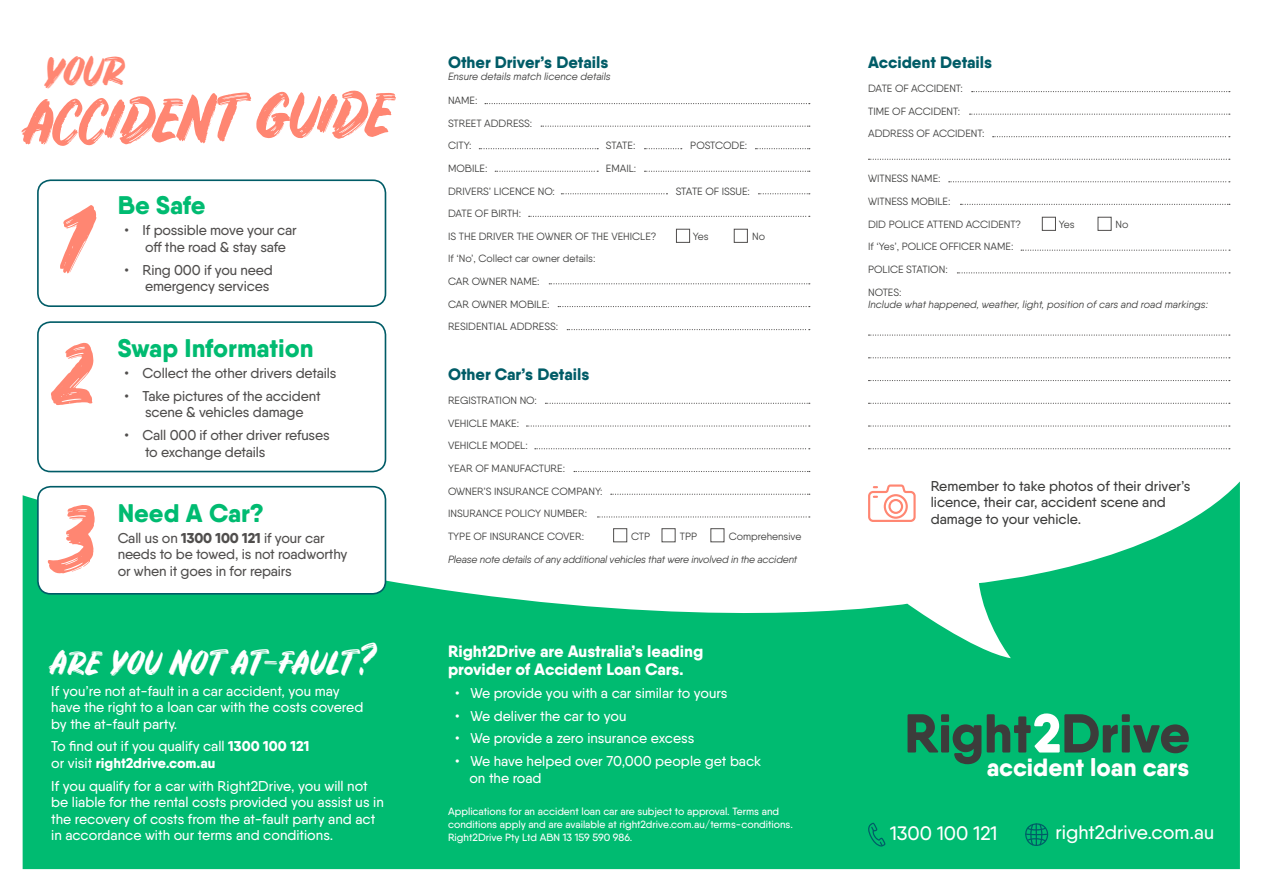
<style>
.page{position:relative;width:1263px;height:893px;background:#fff}
.page>*{position:absolute;margin:0;border:0;box-sizing:border-box;transform-origin:0 0}
.t1{font:56.25px "Rustico";color:#ff8672}
.t2{font:37.5px "Rustico";color:#ff8672}
.t3{font:30.9px "Rustico";letter-spacing:.005em;color:#fff}
.t4{font:800 25.5px "Qanelas Soft";color:#00bb71}
.t5{font:800 24.9px "Qanelas Soft DEMO";color:#fff}
.t6{font:500 19.5px "Qanelas Soft";color:#fff}
.t7{font:800 16.5px/18px "Qanelas Soft";color:#fff}
.t8{font:800 16.5px "Qanelas Soft";color:#005c67}
.t9{font:500 14.25px/16.5px "Qanelas Soft";color:#fff}
.t10{font:500 14.25px/16.5px "Qanelas Soft";letter-spacing:-.01em;color:#504e4d}
.t11{font:500 14.25px/16.5px "Qanelas Soft";color:#3c3c3b}
.t12{font:10.5px/22.6px "Qanelas Soft";color:#3c3c3b}
.t13{font:italic 10.5px "Qanelas Soft";letter-spacing:-.005em;color:#3c3c3b}
.t14{font:500 10.5px/12.8px "Qanelas Soft";color:#fff}
.s1{font-weight:800}
</style>
<div class="page">
<svg style="left:23px;top:481px;width:1217px;height:388px;fill:#00bb71"></svg>
<div style="left:37px;top:179px;width:349px;height:128px;border:2px solid #005c67;border-radius:13px"></div>
<div style="left:37px;top:321px;width:349px;height:151px;border:2px solid #005c67;border-radius:13px"></div>
<div style="left:38px;top:487px;width:347px;height:107px;background:#fff;border-radius:13px"></div>
<div style="left:37px;top:486px;width:349px;height:109px;border:2px solid #005c67;border-radius:13px"></div>
<svg style="left:485px;top:103px;width:325px;height:1px"></svg>
<svg style="left:972px;top:91px;width:258px;height:1px"></svg>
<svg style="left:969px;top:114px;width:261px;height:1px"></svg>
<svg style="left:993px;top:136px;width:237px;height:1px"></svg>
<svg style="left:868px;top:159px;width:362px;height:1px"></svg>
<svg style="left:1021px;top:250px;width:209px;height:1px"></svg>
<svg style="left:868px;top:448px;width:362px;height:1px"></svg>
<svg style="left:868px;top:334px;width:362px;height:2px"></svg>
<svg style="left:868px;top:425px;width:362px;height:2px"></svg>
<svg style="left:868px;top:403px;width:362px;height:1px"></svg>
<svg style="left:868px;top:380px;width:362px;height:1px"></svg>
<svg style="left:949px;top:181px;width:281px;height:1px"></svg>
<svg style="left:960px;top:204px;width:270px;height:1px"></svg>
<svg style="left:541px;top:126px;width:269px;height:1px"></svg>
<svg style="left:561px;top:193px;width:106px;height:1px"></svg>
<svg style="left:529px;top:216px;width:281px;height:1px"></svg>
<svg style="left:549px;top:283px;width:261px;height:1px"></svg>
<svg style="left:957px;top:272px;width:273px;height:1px"></svg>
<svg style="left:558px;top:306px;width:252px;height:1px"></svg>
<svg style="left:567px;top:329px;width:243px;height:1px"></svg>
<svg style="left:868px;top:357px;width:362px;height:1px"></svg>
<svg style="left:545px;top:403px;width:265px;height:1px"></svg>
<svg style="left:526px;top:425px;width:284px;height:2px"></svg>
<svg style="left:535px;top:448px;width:275px;height:1px"></svg>
<svg style="left:574px;top:471px;width:236px;height:1px"></svg>
<svg style="left:597px;top:516px;width:213px;height:1px"></svg>
<svg style="left:611px;top:494px;width:199px;height:1px"></svg>
<svg style="left:495px;top:171px;width:103px;height:1px"></svg>
<svg style="left:644px;top:171px;width:166px;height:1px"></svg>
<svg style="left:479px;top:148px;width:119px;height:1px"></svg>
<svg style="left:644px;top:148px;width:38px;height:1px"></svg>
<svg style="left:755px;top:148px;width:55px;height:1px"></svg>
<svg style="left:758px;top:193px;width:52px;height:1px"></svg>
<div style="left:676px;top:229px;width:14px;height:14px;border:1px solid #504e4d"></div>
<div style="left:1042px;top:217px;width:14px;height:14px;border:1px solid #504e4d"></div>
<div style="left:613px;top:528px;width:14px;height:14px;border:1px solid #504e4d"></div>
<div style="left:662px;top:528px;width:13px;height:14px;border:1px solid #504e4d"></div>
<div style="left:710px;top:528px;width:14px;height:14px;border:1px solid #504e4d"></div>
<div style="left:734px;top:229px;width:14px;height:14px;border:1px solid #504e4d"></div>
<div style="left:1098px;top:217px;width:13px;height:14px;border:1px solid #504e4d"></div>
<svg style="left:867px;top:483px;width:50px;height:40px"></svg>
<svg style="left:907px;top:714px;width:74px;height:50px;background:#1d7c56"></svg>
<svg style="left:987px;top:713px;width:202px;height:40px;background:#2b8c65"></svg>
<svg style="left:1024px;top:823px;width:25px;height:23px"></svg>
<svg style="left:867px;top:822px;width:18px;height:25px"></svg>
<svg style="left:50px;top:304px;width:48px;height:20px"></svg>
<h2 class="t2" style="left:43px;top:50px;width:83px;rotate:-2deg">YOUR</h2>
<h1 class="t1" style="left:25px;top:88px;width:370px;rotate:-1deg">ACCIDENT GUIDE</h1>
<h3 class="t4" style="left:118px;top:189px;width:90px">Be Safe</h3>
<h3 class="t10" style="left:145px;top:222px;width:153px;text-indent:-21px">• If possible move your car off the road &amp; stay safe</h3>
<h3 class="t10" style="left:125px;top:261px;width:150px;text-align:right">• Ring 000 if you need emergency services</h3>
<h3 class="t4" style="left:118px;top:332px;width:197px">Swap Information</h3>
<h3 class="t10" style="left:125px;top:365px;width:213px">• Collect the other drivers details</h3>
<h3 class="t10" style="left:125px;top:388px;width:198px;text-align:center">• Take pictures of the accident scene &amp; vehicles damage</h3>
<h3 class="t10" style="left:145px;top:427px;width:186px;text-indent:-21px">• Call 000 if other driver refuses to exchange details</h3>
<h3 class="t4" style="left:118px;top:496px;width:148px">Need A Car?</h3>
<h3 class="t10" style="left:118px;top:529px;width:231px">Call us on <span class="s1">1300 100 121</span> if your car needs to be towed, is not roadworthy or when it goes in for repairs</h3>
<h3 class="t3" style="left:51px;top:644px;width:325px">ARE YOU NOT AT-FAULT?</h3>
<h3 class="t9" style="left:51px;top:682px;width:314px">If you’re not at-fault in a car accident, you may have the right to a loan car with the costs covered by the at-fault party.</h3>
<h3 class="t9" style="left:51px;top:738px;width:260px">To find out if you qualify call <span class="s1">1300 100 121 </span>or visit <span class="s1">right2drive.com.au</span></h3>
<h3 class="t9" style="left:51px;top:777px;width:334px">If you qualify for a car with Right2Drive, you will not be liable for the rental costs provided you assist us in the recovery of costs from the at-fault party and act in accordance with our terms and conditions.</h3>
<h3 class="t8" style="left:448px;top:52px;width:162px">Other Driver’s Details</h3>
<p class="t13" style="left:448px;top:70px;width:164px">Ensure details match licence details</p>
<p class="t12" style="left:448px;top:89px;width:86px">NAME:<br>STREET ADDRESS:<br>CITY:</p>
<p class="t12" style="left:606px;top:134px;width:31px">STATE:</p>
<p class="t12" style="left:690px;top:134px;width:58px">POSTCODE:</p>
<p class="t12" style="left:448px;top:157px;width:41px">MOBILE:</p>
<p class="t12" style="left:606px;top:157px;width:32px">EMAIL:</p>
<p class="t12" style="left:448px;top:179px;width:108px">DRIVERS’ LICENCE NO:</p>
<p class="t12" style="left:676px;top:179px;width:76px">STATE OF ISSUE:</p>
<p class="t12" style="left:448px;top:202px;width:210px">DATE OF BIRTH:<br>IS THE DRIVER THE OWNER OF THE VEHICLE?</p>
<p class="t12" style="left:693px;top:225px;width:17px">Yes</p>
<p class="t12" style="left:752px;top:225px;width:14px">No</p>
<p class="t12" style="left:448px;top:247px;width:149px">If ‘No’, Collect car owner details:<br>CAR OWNER NAME:<br>CAR OWNER MOBILE:<br>RESIDENTIAL ADDRESS:</p>
<h3 class="t8" style="left:448px;top:364px;width:143px">Other Car’s Details</h3>
<p class="t12" style="left:448px;top:389px;width:156px">REGISTRATION NO:<br>VEHICLE MAKE:<br>VEHICLE MODEL:<br>YEAR OF MANUFACTURE:<br>OWNER’S INSURANCE COMPANY:<br>INSURANCE POLICY NUMBER:<br>TYPE OF INSURANCE COVER:</p>
<p class="t12" style="left:631px;top:525px;width:21px">CTP</p>
<p class="t12" style="left:680px;top:525px;width:19px">TPP</p>
<p class="t12" style="left:729px;top:525px;width:74px">Comprehensive</p>
<p class="t13" style="left:448px;top:552px;width:351px">Please note details of any additional vehicles that were involved in the accident</p>
<h3 class="t7" style="left:448px;top:642px;width:257px">Right2Drive are Australia’s leading provider of Accident Loan Cars.</h3>
<h3 class="t9" style="left:455px;top:684px;width:274px">• We provide you with a car similar to yours</h3>
<h3 class="t9" style="left:455px;top:707px;width:173px">• We deliver the car to you</h3>
<h3 class="t9" style="left:455px;top:730px;width:241px">• We provide a zero insurance excess</h3>
<h3 class="t9" style="left:469px;top:753px;width:293px;text-indent:-14px">• We have helped over 70,000 people get back on the road</h3>
<p class="t14" style="left:448px;top:805px;width:346px">Applications for an accident loan car are subject to approval. Terms and conditions apply and are available at right2drive.com.au/terms-conditions.<br>Right2Drive Pty Ltd ABN 13 159 590 986.</p>
<h3 class="t8" style="left:868px;top:52px;width:126px">Accident Details</h3>
<p class="t12" style="left:868px;top:77px;width:118px">DATE OF ACCIDENT:<br>TIME OF ACCIDENT:<br>ADDRESS OF ACCIDENT:</p>
<p class="t12" style="left:868px;top:167px;width:155px">WITNESS NAME:<br>WITNESS MOBILE:<br>DID POLICE ATTEND ACCIDENT?</p>
<p class="t12" style="left:1059px;top:213px;width:17px">Yes</p>
<p class="t12" style="left:1115px;top:213px;width:14px">No</p>
<p class="t12" style="left:868px;top:235px;width:147px">If ‘Yes’, POLICE OFFICER NAME:<br>POLICE STATION:<br>NOTES:</p>
<p class="t13" style="left:868px;top:298px;width:341px">Include what happened, weather, light, position of cars and road markings:</p>
<h3 class="t11" style="left:931px;top:477px;width:261px">Remember to take photos of their driver’s licence, their car, accident scene and damage to your vehicle.</h3>
<h3 class="t5" style="left:987px;top:756px;width:204px">accident loan cars</h3>
<h3 class="t6" style="left:890px;top:821px;width:109px">1300 100 121</h3>
<h3 class="t6" style="left:1055px;top:820px;width:160px">right2drive.com.au</h3>
</div>
